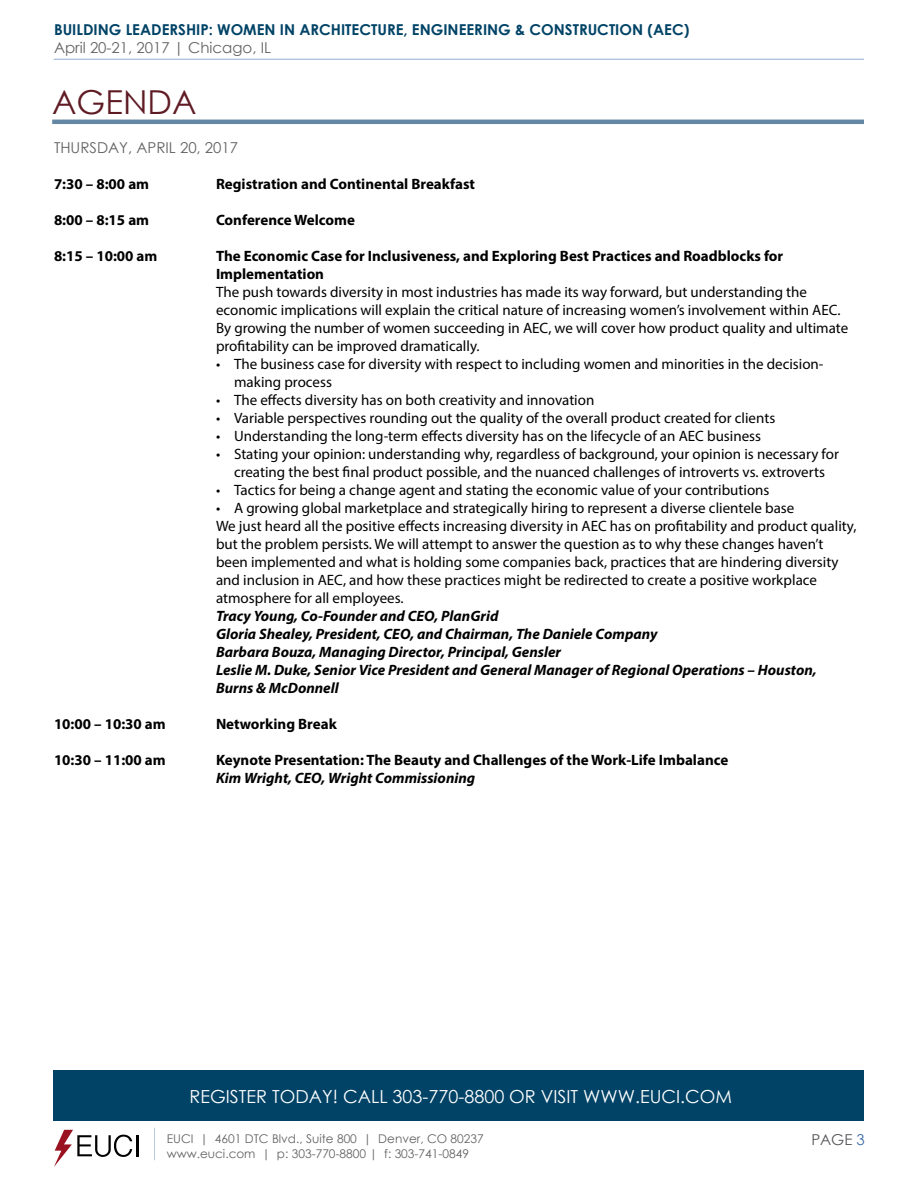
<style>
.page{position:relative;width:918px;height:1188px;background:#fff}
.page>*{position:absolute;margin:0;border:0;box-sizing:border-box;transform-origin:0 0}
.t1{font:33px "Century Gothic";color:#5f1b24}
.t2{font:18px "Century Gothic";color:#fff}
.t3{font:15px/18px "Myriad Pro";color:#000}
.t4{font:700 15px/18px "Myriad Pro";color:#000}
.t5{font:italic 700 15px/18px "Myriad Pro";color:#000}
.t6{font:700 15px "Century Gothic";color:#004366}
.t7{font:15px "Century Gothic";color:#636365}
.t8{font:15px "Century Gothic";color:#55565a}
.t9{font:12px "Century Gothic";color:#636365}
.s1{color:#3d6ba7}
</style>
<div class="page">
<hr style="left:54px;top:59px;width:810px;height:1px;background:#3d6ba7">
<hr style="left:137px;top:1135px;width:2px;height:21px;background:#000">
<svg style="left:54px;top:1130px;width:78px;height:37px"></svg>
<hr style="left:154px;top:1128px;width:1px;height:32px;background:#b6c9d5">
<div style="left:54px;top:1070px;width:810px;height:51px;background:#004366"></div>
<hr style="left:52px;top:120px;width:812px;height:4px;background:#6488a4">
<p class="t6" style="left:54px;top:19px;width:637px">BUILDING LEADERSHIP: WOMEN IN ARCHITECTURE, ENGINEERING &amp; CONSTRUCTION (AEC)</p>
<p class="t7" style="left:54px;top:37px;width:219px">April 20-21, 2017 | Chicago, IL</p>
<h1 class="t1" style="left:52px;top:79px;width:146px">AGENDA</h1>
<p class="t7" style="left:54px;top:137px;width:186px">THURSDAY, APRIL 20, 2017</p>
<p class="t4" style="left:54px;top:175px;width:97px">7:30 – 8:00 am</p>
<p class="t4" style="left:216px;top:175px;width:261px">Registration and Continental Breakfast</p>
<p class="t4" style="left:54px;top:211px;width:97px">8:00 – 8:15 am</p>
<p class="t4" style="left:216px;top:211px;width:141px">Conference Welcome</p>
<p class="t4" style="left:54px;top:247px;width:105px">8:15 – 10:00 am</p>
<p class="t4" style="left:216px;top:247px;width:569px">The Economic Case for Inclusiveness, and Exploring Best Practices and Roadblocks for<br>Implementation</p>
<p class="t3" style="left:216px;top:283px;width:634px">The push towards diversity in most industries has made its way forward, but understanding the economic implications will explain the critical nature of increasing women’s involvement within AEC.<br>By growing the number of women succeeding in AEC, we will cover how product quality and ultimate profitability can be improved dramatically.</p>
<p class="t3" style="left:234px;top:355px;width:591px;text-indent:-18px">• The business case for diversity with respect to including women and minorities in the decision&shy;making process</p>
<p class="t3" style="left:216px;top:391px;width:380px">• The effects diversity has on both creativity and innovation</p>
<p class="t3" style="left:216px;top:409px;width:561px">• Variable perspectives rounding out the quality of the overall product created for clients</p>
<p class="t3" style="left:216px;top:427px;width:547px">• Understanding the long-term effects diversity has on the lifecycle of an AEC business</p>
<p class="t3" style="left:216px;top:445px;width:624px;text-align:center">• Stating your opinion: understanding why, regardless of background, your opinion is necessary for creating the best final product possible, and the nuanced challenges of introverts vs. extroverts</p>
<p class="t3" style="left:216px;top:481px;width:555px">• Tactics for being a change agent and stating the economic value of your contributions</p>
<p class="t3" style="left:216px;top:499px;width:642px">• A growing global marketplace and strategically hiring to represent a diverse clientele base<br>We just heard all the positive effects increasing diversity in AEC has on profitability and product quality, but the problem persists. We will attempt to answer the question as to why these changes haven’t been implemented and what is holding some companies back, practices that are hindering diversity and inclusion in AEC, and how these practices might be redirected to create a positive workplace atmosphere for all employees.</p>
<p class="t5" style="left:216px;top:607px;width:602px">Tracy Young, Co-Founder and CEO, PlanGrid<br>Gloria Shealey, President, CEO, and Chairman, The Daniele Company<br>Barbara Bouza, Managing Director, Principal, Gensler<br>Leslie M. Duke, Senior Vice President and General Manager of Regional Operations – Houston, Burns &amp; McDonnell</p>
<p class="t4" style="left:54px;top:715px;width:113px">10:00 – 10:30 am</p>
<p class="t4" style="left:216px;top:715px;width:122px">Networking Break</p>
<p class="t4" style="left:54px;top:751px;width:113px">10:30 – 11:00 am</p>
<p class="t4" style="left:216px;top:751px;width:514px">Keynote Presentation: The Beauty and Challenges of the Work-Life Imbalance</p>
<p class="t5" style="left:216px;top:769px;width:261px">Kim Wright, CEO, Wright Commissioning</p>
<p class="t2" style="left:190px;top:1084px;width:544px">REGISTER TODAY! CALL 303-770-8800 OR VISIT WWW.EUCI.COM</p>
<p class="t9" style="left:167px;top:1130px;width:318px">EUCI | 4601 DTC Blvd., Suite 800 | Denver, CO 80237</p>
<p class="t8" style="left:811px;top:1129px;width:55px">PAGE <span class="s1">3</span></p>
<p class="t9" style="left:167px;top:1145px;width:304px">www.euci.com | p: 303-770-8800 | f: 303-741-0849</p>
</div>
